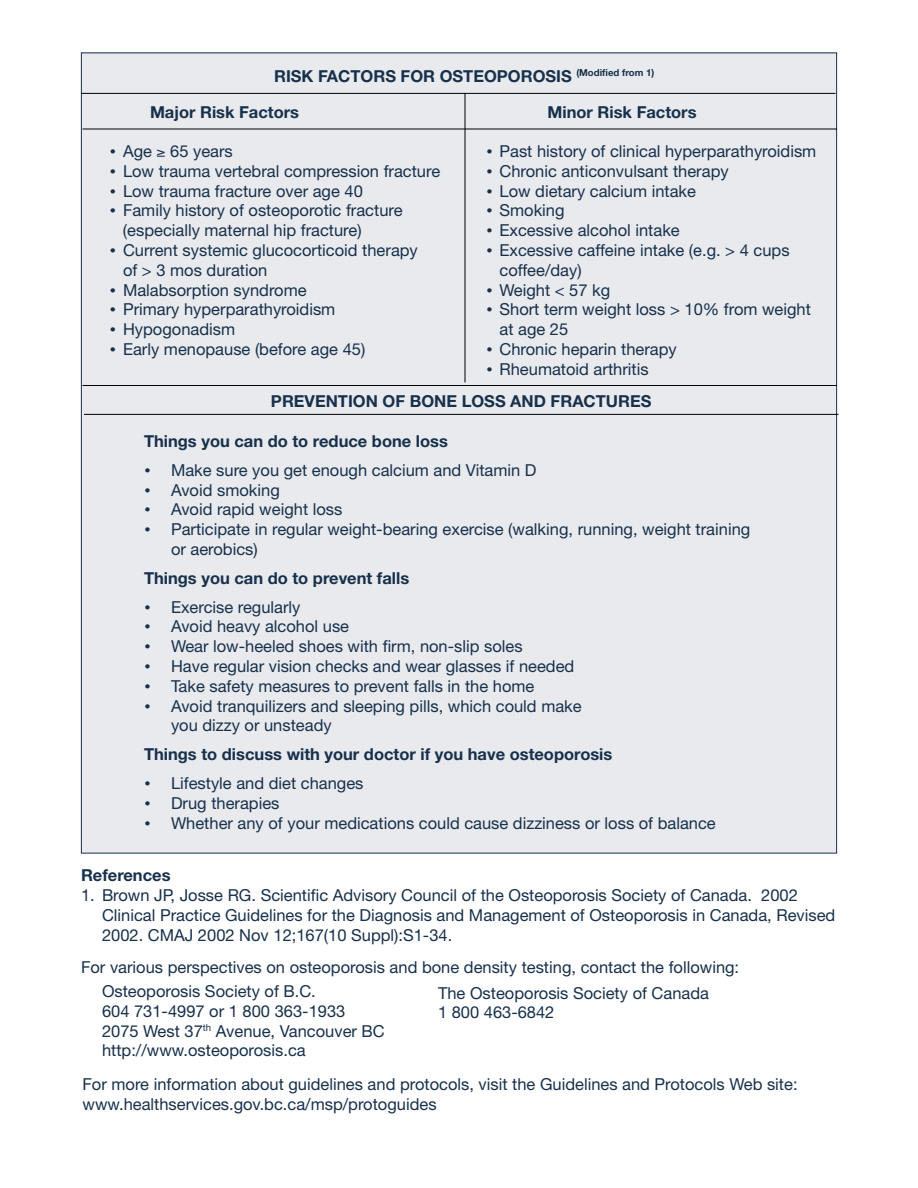
<style>
.page{position:relative;width:918px;height:1188px;background:#fff}
.page>*{position:absolute;margin:0;border:0;box-sizing:border-box;transform-origin:0 0}
.bullits{font:16.5px/19.8px "Helvetica Neue";color:#17304b}
.bod{font:16.5px/19.8px "Helvetica Neue";color:#17304b}
.bodbold{font:700 16.5px "Helvetica Neue";color:#17304b}
</style>
<div class="page">
<div style="left:81px;top:53px;width:756px;height:800px;background:#e8eaed"></div>
<hr style="left:82px;top:129px;width:755px;height:1px;background:#000">
<hr style="left:465px;top:93px;width:1px;height:289px;background:#000">
<hr style="left:82px;top:385px;width:755px;height:1px;background:#000">
<hr style="left:84px;top:414px;width:754px;height:1px;background:#000">
<hr style="left:81px;top:93px;width:755px;height:1px;background:#000">
<p class="bodbold" style="left:274px;top:66px;width:382px">RISK FACTORS FOR OSTEOPOROSIS <sup>(Modified</sup> <sup>from</sup> <sup>1)</sup></p>
<p class="bodbold" style="left:150px;top:102px;width:151px">Major Risk Factors</p>
<p class="bodbold" style="left:548px;top:102px;width:151px">Minor Risk Factors</p>
<p class="bullits" style="left:110px;top:141px;width:125px">• Age ≥ 65 years</p>
<p class="bullits" style="left:110px;top:161px;width:332px">• Low trauma vertebral compression fracture</p>
<p class="bullits" style="left:110px;top:181px;width:255px">• Low trauma fracture over age 40</p>
<p class="bullits" style="left:110px;top:200px;width:295px">• Family history of osteoporotic fracture</p>
<p class="bullits" style="left:123px;top:220px;width:240px">(especially maternal hip fracture)</p>
<p class="bullits" style="left:110px;top:240px;width:310px">• Current systemic glucocorticoid therapy</p>
<p class="bullits" style="left:123px;top:260px;width:146px">of &gt; 3 mos duration</p>
<p class="bullits" style="left:110px;top:280px;width:199px">• Malabsorption syndrome</p>
<p class="bullits" style="left:110px;top:299px;width:227px">• Primary hyperparathyroidism</p>
<p class="bullits" style="left:110px;top:319px;width:127px">• Hypogonadism</p>
<p class="bullits" style="left:110px;top:339px;width:257px">• Early menopause (before age 45)</p>
<p class="bullits" style="left:486px;top:141px;width:332px">• Past history of clinical hyperparathyroidism</p>
<p class="bullits" style="left:486px;top:161px;width:244px">• Chronic anticonvulsant therapy</p>
<p class="bullits" style="left:486px;top:181px;width:211px">• Low dietary calcium intake</p>
<p class="bullits" style="left:486px;top:200px;width:80px">• Smoking</p>
<p class="bullits" style="left:486px;top:220px;width:195px">• Excessive alcohol intake</p>
<p class="bullits" style="left:500px;top:240px;width:292px;text-indent:-14px">• Excessive caffeine intake (e.g. &gt; 4 cups coffee/day)</p>
<p class="bullits" style="left:486px;top:280px;width:126px">• Weight &lt; 57 kg</p>
<p class="bullits" style="left:500px;top:299px;width:313px;text-indent:-14px">• Short term weight loss &gt; 10% from weight at age 25</p>
<p class="bullits" style="left:486px;top:339px;width:192px">• Chronic heparin therapy</p>
<p class="bullits" style="left:486px;top:359px;width:164px">• Rheumatoid arthritis</p>
<p class="bodbold" style="left:271px;top:391px;width:382px">PREVENTION OF BONE LOSS AND FRACTURES</p>
<p class="bodbold" style="left:144px;top:431px;width:306px">Things you can do to reduce bone loss</p>
<p class="bullits" style="left:144px;top:460px;width:394px">• Make sure you get enough calcium and Vitamin D</p>
<p class="bullits" style="left:144px;top:480px;width:137px">• Avoid smoking</p>
<p class="bullits" style="left:144px;top:499px;width:200px">• Avoid rapid weight loss</p>
<p class="bullits" style="left:171px;top:519px;width:581px;text-indent:-27px">• Participate in regular weight-bearing exercise (walking, running, weight training or aerobics)</p>
<p class="bodbold" style="left:144px;top:568px;width:267px">Things you can do to prevent falls</p>
<p class="bullits" style="left:144px;top:597px;width:158px">• Exercise regularly</p>
<p class="bullits" style="left:144px;top:616px;width:207px">• Avoid heavy alcohol use</p>
<p class="bullits" style="left:144px;top:636px;width:380px">• Wear low-heeled shoes with firm, non-slip soles</p>
<p class="bullits" style="left:144px;top:656px;width:432px">• Have regular vision checks and wear glasses if needed</p>
<p class="bullits" style="left:144px;top:676px;width:392px">• Take safety measures to prevent falls in the home</p>
<p class="bullits" style="left:171px;top:696px;width:412px;text-indent:-27px">• Avoid tranquilizers and sleeping pills, which could make you dizzy or unsteady</p>
<p class="bodbold" style="left:144px;top:744px;width:470px">Things to discuss with your doctor if you have osteoporosis</p>
<p class="bullits" style="left:144px;top:773px;width:221px">• Lifestyle and diet changes</p>
<p class="bullits" style="left:144px;top:793px;width:137px">• Drug therapies</p>
<p class="bullits" style="left:144px;top:813px;width:573px">• Whether any of your medications could cause dizziness or loss of balance</p>
<p class="bodbold" style="left:81px;top:865px;width:91px">References</p>
<p class="bod" style="left:81px;top:885px;width:718px">1. Brown JP, Josse RG. Scientific Advisory Council of the Osteoporosis Society of Canada. 2002</p>
<p class="bod" style="left:102px;top:905px;width:735px">Clinical Practice Guidelines for the Diagnosis and Management of Osteoporosis in Canada, Revised<br>2002. CMAJ 2002 Nov 12;167(10 Suppl):S1-34.</p>
<p class="bod" style="left:81px;top:957px;width:660px">For various perspectives on osteoporosis and bone density testing, contact the following:</p>
<p class="bod" style="left:102px;top:981px;width:245px">Osteoporosis Society of B.C.<br>604 731-4997 or 1 800 363-1933</p>
<p class="bod" style="left:102px;top:1021px;width:284px">2075 West 37<sup>th</sup> Avenue, Vancouver BC</p>
<p class="bod" style="left:102px;top:1040px;width:205px">http://www.osteoporosis.ca</p>
<p class="bod" style="left:438px;top:983px;width:273px">The Osteoporosis Society of Canada<br>1 800 463-6842</p>
<p class="bod" style="left:82px;top:1074px;width:717px">For more information about guidelines and protocols, visit the Guidelines and Protocols Web site: www.healthservices.gov.bc.ca/msp/protoguides</p>
</div>
